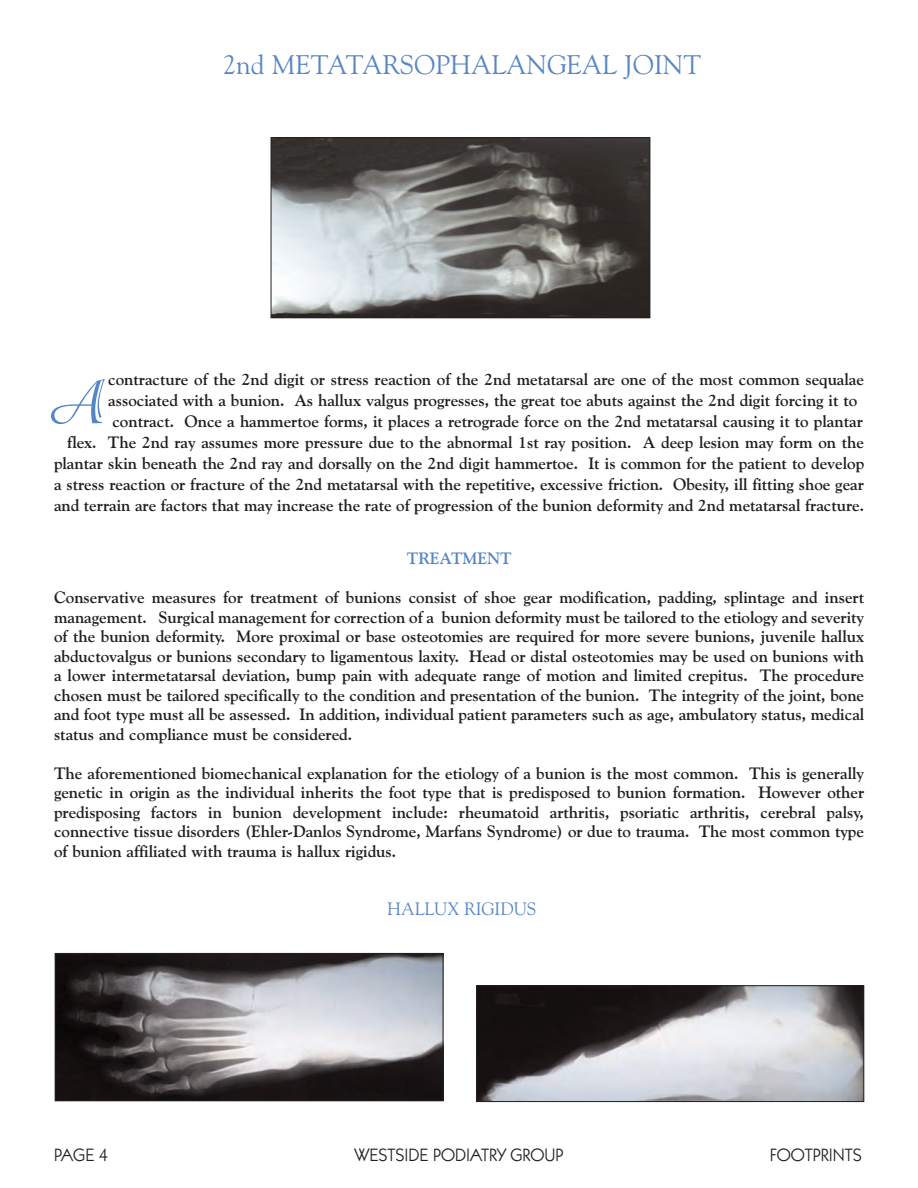
<style>
.page{position:relative;width:918px;height:1188px;background:#fff}
.page>*{position:absolute;margin:0;border:0;box-sizing:border-box;transform-origin:0 0}
.t1{font:68.1px "Isadora";color:#5786c5}
.t2{font:27px "Goudy Old Style BT";color:#5786c5}
.t3{font:18px "Itc Kabel";color:#231f20}
.t4{font:18px "Goudy Old Style BT";color:#5786c5}
.t5{font:700 16.5px/19.5px "Goudy Old Style BT";color:#231f20;text-align:justify}
.t6{font:700 16.5px "Goudy Old Style BT";color:#5786c5}
</style>
<div class="page">
<img style="left:273px;top:139px;width:375px;height:177px">
<div style="left:271px;top:137px;width:379px;height:181px;border:1px solid #231f20"></div>
<img style="left:57px;top:955px;width:384px;height:144px">
<div style="left:55px;top:953px;width:388px;height:148px;border:1px solid #231f20"></div>
<img style="left:479px;top:988px;width:383px;height:112px">
<div style="left:477px;top:986px;width:387px;height:116px;border:1px solid #231f20"></div>
<p class="t2" style="left:223px;top:54px;width:480px">2nd METATARSOPHALANGEAL JOINT</p>
<p class="t1" style="left:54px;top:373px;width:56px">A</p>
<p class="t5" style="left:108px;top:371px;width:757px">contracture of the 2nd digit or stress reaction of the 2nd metatarsal are one of the most common sequalae</p>
<p class="t5" style="left:108px;top:392px;width:751px">associated with a bunion. As hallux valgus progresses, the great toe abuts against the 2nd digit forcing it to</p>
<p class="t5" style="left:112px;top:413px;width:752px">contract. Once a hammertoe forms, it places a retrograde force on the 2nd metatarsal causing it to plantar</p>
<p class="t5" style="left:67px;top:434px;width:798px">flex. The 2nd ray assumes more pressure due to the abnormal 1st ray position. A deep lesion may form on the</p>
<p class="t5" style="left:54px;top:455px;width:812px">plantar skin beneath the 2nd ray and dorsally on the 2nd digit hammertoe. It is common for the patient to develop</p>
<p class="t5" style="left:54px;top:476px;width:812px">a stress reaction or fracture of the 2nd metatarsal with the repetitive, excessive friction. Obesity, ill fitting shoe gear</p>
<p class="t5" style="left:54px;top:497px;width:812px">and terrain are factors that may increase the rate of progression of the bunion deformity and 2nd metatarsal fracture.</p>
<p class="t6" style="left:407px;top:552px;width:106px">TREATMENT</p>
<p class="t5" style="left:54px;top:589px;width:812px">Conservative measures for treatment of bunions consist of shoe gear modification, padding, splintage and insert management. Surgical management for correction of a bunion deformity must be tailored to the etiology and severity of the bunion deformity. More proximal or base osteotomies are required for more severe bunions, juvenile hallux abductovalgus or bunions secondary to ligamentous laxity. Head or distal osteotomies may be used on bunions with a lower intermetatarsal deviation, bump pain with adequate range of motion and limited crepitus. The procedure chosen must be tailored specifically to the condition and presentation of the bunion. The integrity of the joint, bone and foot type must all be assessed. In addition, individual patient parameters such as age, ambulatory status, medical status and compliance must be considered.</p>
<p class="t5" style="left:54px;top:764px;width:812px">The aforementioned biomechanical explanation for the etiology of a bunion is the most common. This is generally genetic in origin as the individual inherits the foot type that is predisposed to bunion formation. However other predisposing factors in bunion development include: rheumatoid arthritis, psoriatic arthritis, cerebral palsy, connective tissue disorders (Ehler-Danlos Syndrome, Marfans Syndrome) or due to trauma. The most common type of bunion affiliated with trauma is hallux rigidus.</p>
<p class="t4" style="left:387px;top:902px;width:151px">HALLUX RIGIDUS</p>
<p class="t3" style="left:54px;top:1148px;width:56px">PAGE 4</p>
<p class="t3" style="left:355px;top:1148px;width:210px">WESTSIDE PODIATRY GROUP</p>
<p class="t3" style="left:770px;top:1148px;width:93px">FOOTPRINTS</p>
</div>
